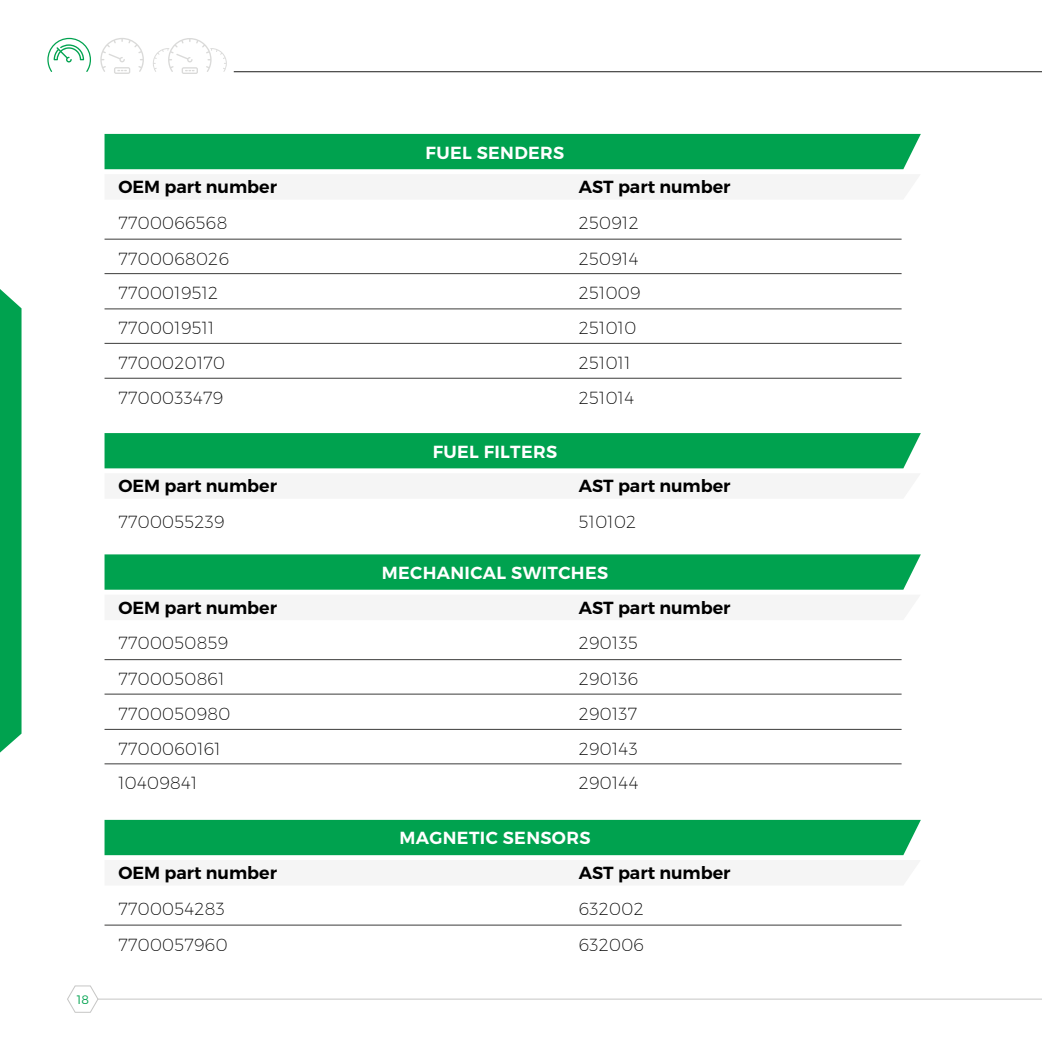
<style>
.page{position:relative;width:1042px;height:1042px;background:#fff}
.page>*{position:absolute;margin:0;border:0;box-sizing:border-box;transform-origin:0 0}
.t1{font:200 17.5px "Montserrat";letter-spacing:.02em;color:#000}
.t2{font:600 17.5px "Montserrat";color:#000}
.t3{font:600 17.5px "Montserrat";letter-spacing:.02em;color:#fff}
.t4{font:300 12.25px "Montserrat";color:#00a24f}
</style>
<div class="page">
<svg style="left:100px;top:38px;width:44px;height:36px"></svg>
<hr style="left:234px;top:71px;width:808px;height:1px;background:#1c1c1b">
<svg style="left:47px;top:37px;width:44px;height:35px"></svg>
<div style="left:166px;top:36px;width:47px;height:47px;border:4px solid #fff;border-radius:50%"></div>
<svg style="left:153px;top:38px;width:74px;height:36px"></svg>
<hr style="left:98px;top:999px;width:944px;height:1px;background:#c6c6c5">
<svg style="left:67px;top:985px;width:31px;height:27px"></svg>
<div style="left:0;top:289px;width:22px;height:464px;background:#00a24f"></div>
<hr style="left:105px;top:239px;width:796px;height:1px;background:#3c3c3b">
<div style="left:105px;top:134px;width:816px;height:36px;background:#00a24f"></div>
<hr style="left:105px;top:273px;width:796px;height:1px;background:#3c3c3b">
<hr style="left:105px;top:309px;width:796px;height:1px;background:#3c3c3b">
<hr style="left:105px;top:343px;width:796px;height:1px;background:#3c3c3b">
<hr style="left:105px;top:378px;width:796px;height:1px;background:#3c3c3b">
<hr style="left:105px;top:925px;width:796px;height:1px;background:#3c3c3b">
<div style="left:105px;top:820px;width:816px;height:36px;background:#00a24f"></div>
<hr style="left:105px;top:659px;width:796px;height:1px;background:#3c3c3b">
<div style="left:105px;top:554px;width:816px;height:36px;background:#00a24f"></div>
<hr style="left:105px;top:694px;width:796px;height:1px;background:#3c3c3b">
<hr style="left:105px;top:729px;width:796px;height:1px;background:#3c3c3b">
<hr style="left:105px;top:763px;width:796px;height:1px;background:#3c3c3b">
<div style="left:105px;top:433px;width:816px;height:36px;background:#00a24f"></div>
<p class="t4" style="left:77px;top:994px;width:14px">18</p>
<p class="t3" style="left:426px;top:145px;width:140px">FUEL SENDERS</p>
<p class="t2" style="left:118px;top:180px;width:160px">OEM part number</p>
<p class="t2" style="left:579px;top:180px;width:153px">AST part number</p>
<p class="t1" style="left:118px;top:215px;width:110px">7700066568</p>
<p class="t1" style="left:579px;top:215px;width:61px">250912</p>
<p class="t1" style="left:118px;top:250px;width:112px">7700068026</p>
<p class="t1" style="left:579px;top:250px;width:61px">250914</p>
<p class="t1" style="left:118px;top:285px;width:101px">7700019512</p>
<p class="t1" style="left:579px;top:285px;width:63px">251009</p>
<p class="t1" style="left:118px;top:320px;width:98px">7700019511</p>
<p class="t1" style="left:579px;top:320px;width:59px">251010</p>
<p class="t1" style="left:118px;top:354px;width:108px">7700020170</p>
<p class="t1" style="left:579px;top:354px;width:53px">251011</p>
<p class="t1" style="left:118px;top:389px;width:106px">7700033479</p>
<p class="t1" style="left:579px;top:389px;width:57px">251014</p>
<p class="t3" style="left:433px;top:445px;width:126px">FUEL FILTERS</p>
<p class="t2" style="left:118px;top:479px;width:160px">OEM part number</p>
<p class="t2" style="left:579px;top:479px;width:153px">AST part number</p>
<p class="t1" style="left:118px;top:514px;width:108px">7700055239</p>
<p class="t1" style="left:579px;top:514px;width:59px">510102</p>
<p class="t3" style="left:382px;top:566px;width:228px">MECHANICAL SWITCHES</p>
<p class="t2" style="left:118px;top:601px;width:160px">OEM part number</p>
<p class="t2" style="left:579px;top:601px;width:153px">AST part number</p>
<p class="t1" style="left:118px;top:635px;width:111px">7700050859</p>
<p class="t1" style="left:579px;top:635px;width:60px">290135</p>
<p class="t1" style="left:118px;top:671px;width:108px">7700050861</p>
<p class="t1" style="left:579px;top:671px;width:61px">290136</p>
<p class="t1" style="left:118px;top:705px;width:113px">7700050980</p>
<p class="t1" style="left:579px;top:705px;width:60px">290137</p>
<p class="t1" style="left:118px;top:740px;width:104px">7700060161</p>
<p class="t1" style="left:579px;top:740px;width:60px">290143</p>
<p class="t1" style="left:118px;top:775px;width:80px">10409841</p>
<p class="t1" style="left:579px;top:775px;width:61px">290144</p>
<p class="t3" style="left:399px;top:831px;width:193px">MAGNETIC SENSORS</p>
<p class="t2" style="left:118px;top:866px;width:160px">OEM part number</p>
<p class="t2" style="left:579px;top:866px;width:153px">AST part number</p>
<p class="t1" style="left:118px;top:900px;width:108px">7700054283</p>
<p class="t1" style="left:579px;top:900px;width:66px">632002</p>
<p class="t1" style="left:118px;top:936px;width:111px">7700057960</p>
<p class="t1" style="left:579px;top:936px;width:67px">632006</p>
</div>
